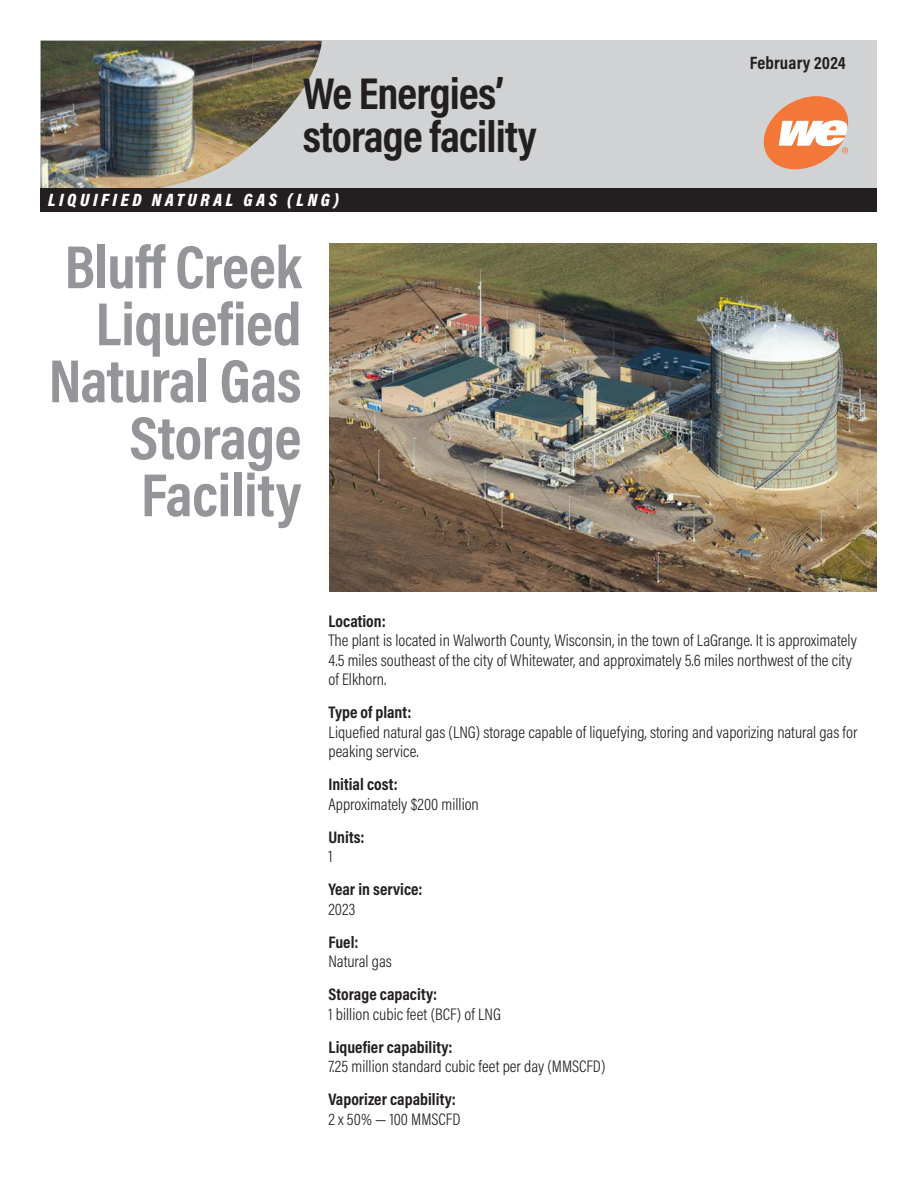
<style>
.page{position:relative;width:918px;height:1188px;background:#fff}
.page>*{position:absolute;margin:0;border:0;box-sizing:border-box;transform-origin:0 0}
.t1{font:700 61.5px/57px "Acumin Pro Cond";letter-spacing:-.01em;color:#939598;text-align:right}
.t2{font:700 45px "Acumin Pro Cond";letter-spacing:-.02em;color:#231f20}
.t3{font:italic 900 18px "Acumin Pro Cond";letter-spacing:.2em;color:#fff}
.t4{font:700 18px "Acumin Pro Cond";letter-spacing:.01em;color:#231f20}
.t5{font:300 16.8px/19.5px "Acumin Pro Cond";color:#231f20}
.t6{font:700 16.8px "Acumin Pro Cond";color:#231f20}
</style>
<div class="page">
<div style="left:40px;top:40px;width:838px;height:162px;background:#d1d2d4"></div>
<img style="left:41px;top:41px;width:281px;height:147px">
<div style="left:40px;top:188px;width:838px;height:24px;background:#231f20"></div>
<svg style="left:764px;top:96px;width:84px;height:73px"></svg>
<img style="left:329px;top:243px;width:548px;height:348px">
<p class="t2" style="left:303px;top:63px;width:203px">We Energies’</p>
<p class="t2" style="left:303px;top:107px;width:236px">storage facility</p>
<p class="t3" style="left:48px;top:188px;width:293px">LIQUIFIED NATURAL GAS (LNG)</p>
<p class="t1" style="left:49px;top:237px;width:254px">Bluff Creek<br>Liquefied<br>Natural Gas<br>Storage<br>Facility</p>
<p class="t4" style="left:750px;top:51px;width:98px">February 2024</p>
<p class="t6" style="left:328px;top:610px;width:59px">Location:</p>
<p class="t5" style="left:328px;top:630px;width:530px">The plant is located in Walworth County, Wisconsin, in the town of LaGrange. It is approximately<br>4.5 miles southeast of the city of Whitewater, and approximately 5.6 miles northwest of the city of Elkhorn.</p>
<p class="t6" style="left:328px;top:701px;width:85px">Type of plant:</p>
<p class="t5" style="left:328px;top:722px;width:530px">Liquefied natural gas (LNG) storage capable of liquefying, storing and vaporizing natural gas for peaking service.</p>
<p class="t6" style="left:328px;top:773px;width:71px">Initial cost:</p>
<p class="t5" style="left:328px;top:794px;width:152px">Approximately $200 million</p>
<p class="t6" style="left:328px;top:826px;width:38px">Units:</p>
<p class="t5" style="left:328px;top:846px;width:6px">1</p>
<p class="t6" style="left:328px;top:878px;width:96px">Year in service:</p>
<p class="t5" style="left:328px;top:899px;width:28px">2023</p>
<p class="t6" style="left:328px;top:931px;width:31px">Fuel:</p>
<p class="t5" style="left:328px;top:951px;width:65px">Natural gas</p>
<p class="t6" style="left:328px;top:983px;width:110px">Storage capacity:</p>
<p class="t5" style="left:328px;top:1004px;width:174px">1 billion cubic feet (BCF) of LNG</p>
<p class="t6" style="left:328px;top:1036px;width:126px">Liquefier capability:</p>
<p class="t5" style="left:328px;top:1056px;width:278px">7.25 million standard cubic feet per day (MMSCFD)</p>
<p class="t6" style="left:328px;top:1088px;width:129px">Vaporizer capability:</p>
<p class="t5" style="left:328px;top:1109px;width:133px">2 x 50% — 100 MMSCFD</p>
</div>
